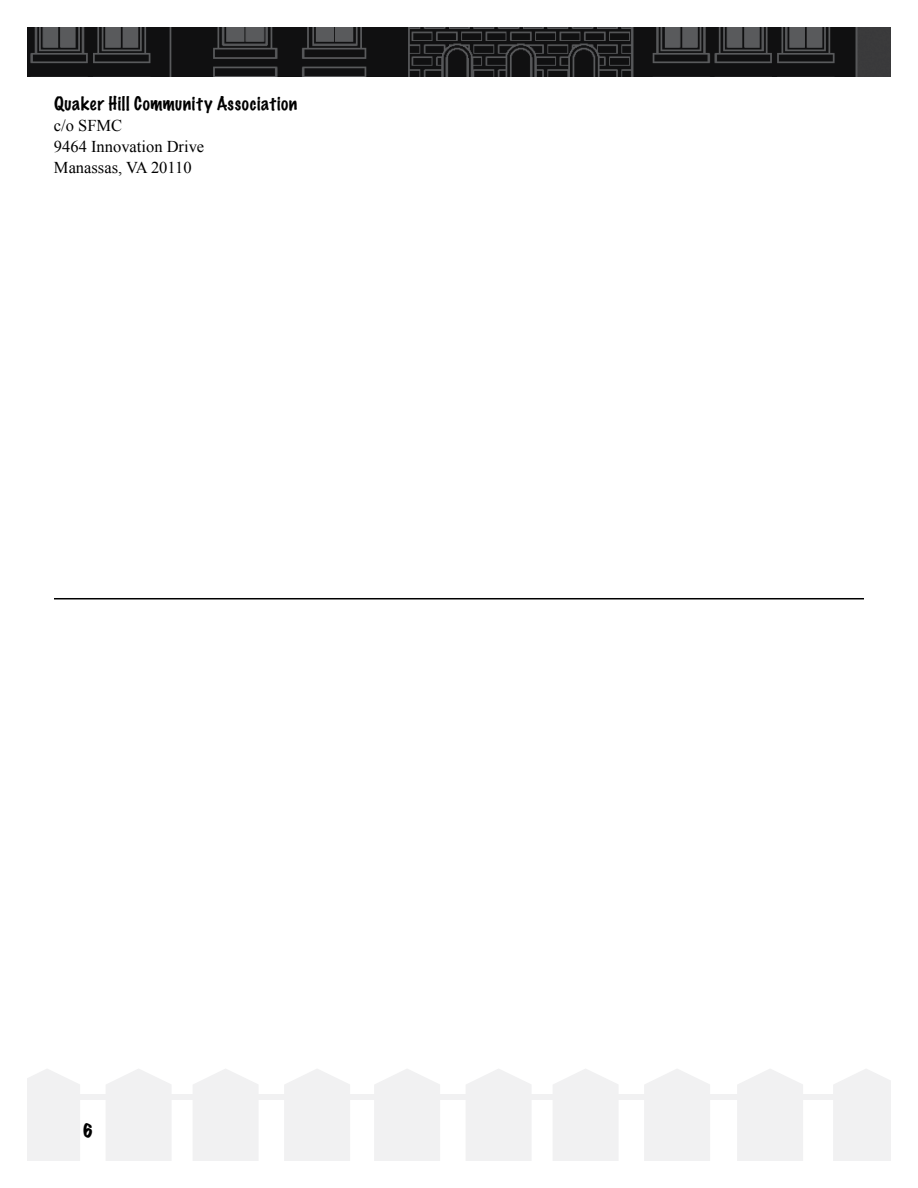
<style>
.page{position:relative;width:918px;height:1188px;background:#fff}
.page>*{position:absolute;margin:0;border:0;box-sizing:border-box;transform-origin:0 0}
.t1{font:100 17.25px "Marker Felt";letter-spacing:.04em;color:#000}
.t2{font:16.5px/21px "Times New Roman";color:#000}
.t3{font:expanded 16.5px "Marker Felt";color:#000}
</style>
<div class="page">
<svg style="left:27px;top:1069px;width:53px;height:92px"></svg>
<svg style="left:106px;top:1069px;width:66px;height:92px"></svg>
<svg style="left:193px;top:1069px;width:66px;height:92px"></svg>
<svg style="left:284px;top:1069px;width:66px;height:92px"></svg>
<svg style="left:374px;top:1069px;width:66px;height:92px"></svg>
<svg style="left:466px;top:1069px;width:66px;height:92px"></svg>
<svg style="left:553px;top:1069px;width:66px;height:92px"></svg>
<svg style="left:644px;top:1069px;width:66px;height:92px"></svg>
<svg style="left:737px;top:1069px;width:66px;height:92px"></svg>
<svg style="left:833px;top:1069px;width:58px;height:92px"></svg>
<div style="left:0;top:1095px;width:916px;height:5px;background:#f1f1f2"></div>
<img style="left:27px;top:27px;width:864px;height:49px">
<div style="left:0;top:0;width:27px;height:1188px;background:#fff"></div>
<div style="left:891px;top:0;width:27px;height:1188px;background:#fff"></div>
<hr style="left:54px;top:598px;width:810px;height:1px;background:#000">
<p class="t1" style="left:54px;top:90px;width:245px">Quaker Hill Community Association</p>
<p class="t2" style="left:54px;top:115px;width:152px">c/o SFMC<br>9464 Innovation Drive<br>Manassas, VA 20110</p>
<p class="t3" style="left:82px;top:1117px;width:12px">6</p>
</div>
